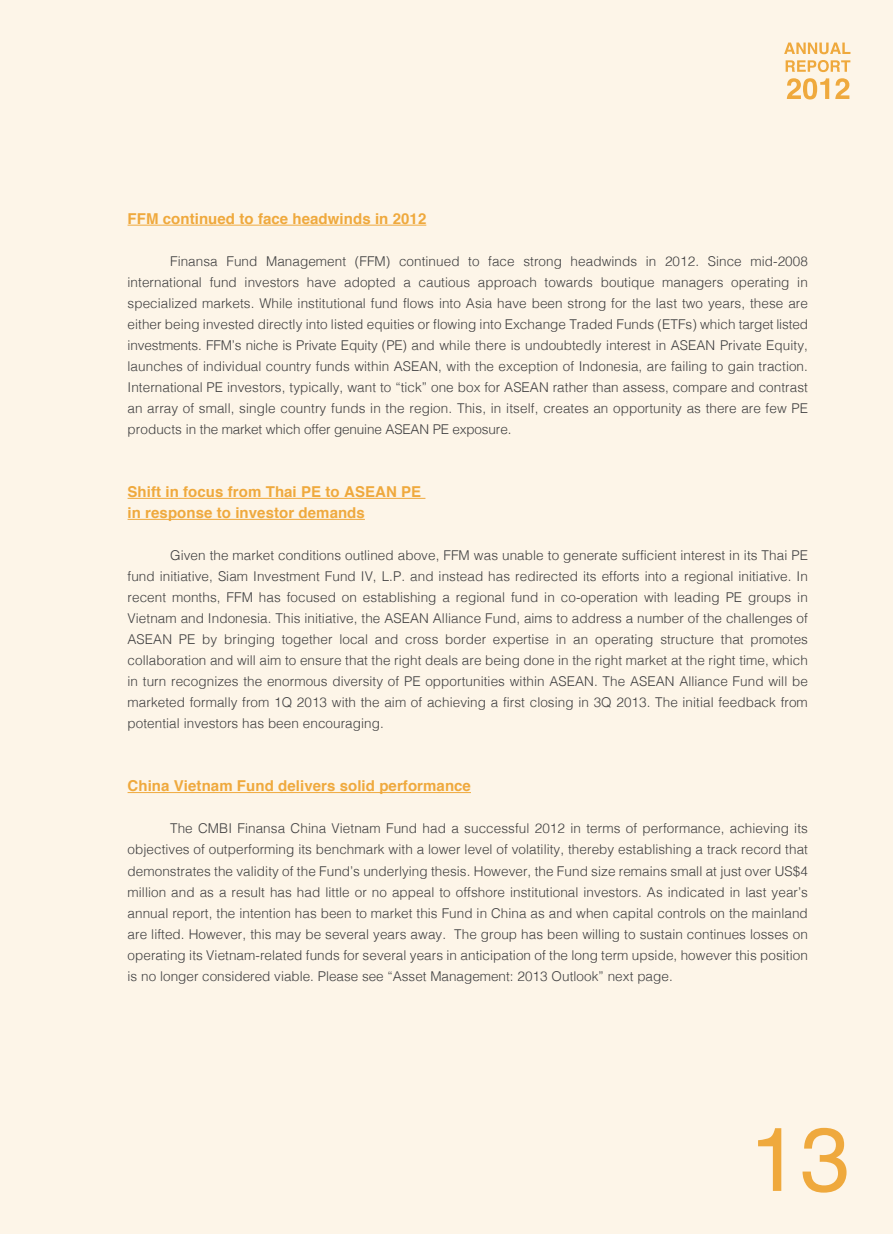
<style>
.page{position:relative;width:893px;height:1234px;background:#fff}
.page>*{position:absolute;margin:0;border:0;box-sizing:border-box;transform-origin:0 0}
.t1{font:90px "Helvetica";color:#efa93d}
.t2{font:700 15px "Helvetica";letter-spacing:.005em;color:#efa93d}
.t3{font:300 13.5px/21px "Helvetica";letter-spacing:.005em;color:#3f3f40;text-align:justify}
</style>
<div class="page">
<div style="left:0;top:0;width:893px;height:1233px;background:#fdf5e8"></div>
<svg style="left:784px;top:43px;width:66px;height:11px"></svg>
<svg style="left:786px;top:60px;width:64px;height:12px"></svg>
<svg style="left:787px;top:78px;width:42px;height:21px"></svg>
<svg style="left:835px;top:78px;width:14px;height:21px"></svg>
<hr style="left:128px;top:225px;width:298px;height:1px;background:#efa93d">
<hr style="left:128px;top:498px;width:297px;height:1px;background:#efa93d">
<hr style="left:128px;top:519px;width:237px;height:1px;background:#efa93d">
<hr style="left:128px;top:792px;width:343px;height:1px;background:#efa93d">
<p class="t2" style="left:128px;top:206px;width:300px">FFM continued to face headwinds in 2012</p>
<p class="t3" style="left:128px;top:250px;width:682px;text-indent:43px">Finansa Fund Management (FFM) continued to face strong headwinds in 2012. Since mid-2008 international fund investors have adopted a cautious approach towards boutique managers operating in specialized markets. While institutional fund flows into Asia have been strong for the last two years, these are either being invested directly into listed equities or flowing into Exchange Traded Funds (ETFs) which target listed investments. FFM’s niche is Private Equity (PE) and while there is undoubtedly interest in ASEAN Private Equity, launches of individual country funds within ASEAN, with the exception of Indonesia, are failing to gain traction.<br>International PE investors, typically, want to “tick” one box for ASEAN rather than assess, compare and contrast an array of small, single country funds in the region. This, in itself, creates an opportunity as there are few PE products in the market which offer genuine ASEAN PE exposure.</p>
<p class="t2" style="left:128px;top:479px;width:295px">Shift in focus from Thai PE to ASEAN PE</p>
<p class="t2" style="left:128px;top:500px;width:239px">in response to investor demands</p>
<p class="t3" style="left:128px;top:544px;width:682px;text-indent:43px">Given the market conditions outlined above, FFM was unable to generate sufficient interest in its Thai PE fund initiative, Siam Investment Fund IV, L.P. and instead has redirected its efforts into a regional initiative. In recent months, FFM has focused on establishing a regional fund in co-operation with leading PE groups in Vietnam and Indonesia. This initiative, the ASEAN Alliance Fund, aims to address a number of the challenges of ASEAN PE by bringing together local and cross border expertise in an operating structure that promotes collaboration and will aim to ensure that the right deals are being done in the right market at the right time, which in turn recognizes the enormous diversity of PE opportunities within ASEAN. The ASEAN Alliance Fund will be marketed formally from 1Q 2013 with the aim of achieving a first closing in 3Q 2013. The initial feedback from potential investors has been encouraging.</p>
<p class="t2" style="left:128px;top:773px;width:345px">China Vietnam Fund delivers solid performance</p>
<p class="t3" style="left:128px;top:817px;width:682px;text-indent:43px">The CMBI Finansa China Vietnam Fund had a successful 2012 in terms of performance, achieving its objectives of outperforming its benchmark with a lower level of volatility, thereby establishing a track record that demonstrates the validity of the Fund’s underlying thesis. However, the Fund size remains small at just over US$4 million and as a result has had little or no appeal to offshore institutional investors. As indicated in last year’s annual report, the intention has been to market this Fund in China as and when capital controls on the mainland are lifted. However, this may be several years away. The group has been willing to sustain continues losses on operating its Vietnam-related funds for several years in anticipation of the long term upside, however this position is no longer considered viable. Please see “Asset Management: 2013 Outlook” next page.</p>
<h1 class="t1" style="left:749px;top:1089px;width:102px">13</h1>
</div>
